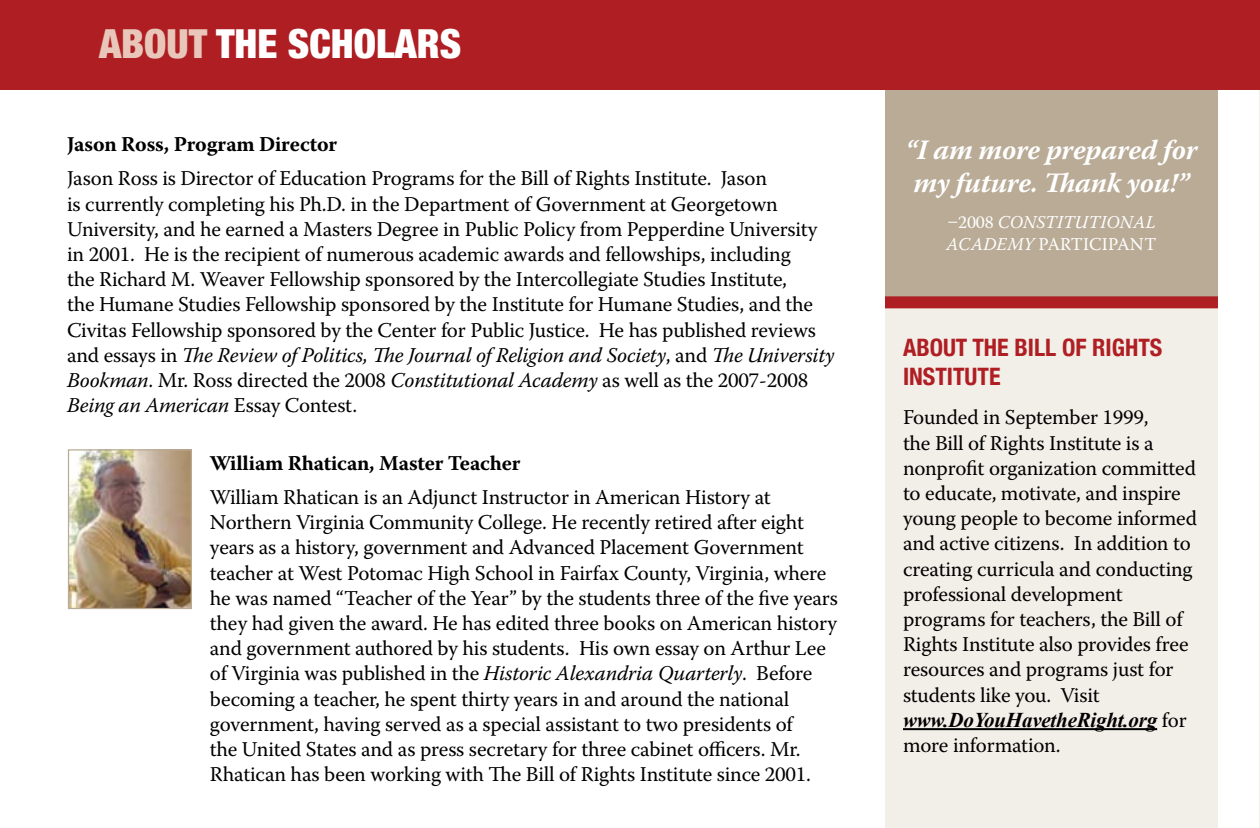
<style>
.page{position:relative;width:1260px;height:828px;background:#fff}
.page>*{position:absolute;margin:0;border:0;box-sizing:border-box;transform-origin:0 0}
.t1{font:900 condensed 40px "Helvetica Neue";color:#fff}
.t2{font:italic 700 28px/33.6px "Warnock Pro";letter-spacing:-.01em;color:#fff}
.t3{font:700 condensed 24px/28.8px "Helvetica Neue";color:#af1e23}
.t4{font:21px/25.2px "Warnock Pro";letter-spacing:-.01em;color:#000}
.t5{font:700 21px "Warnock Pro";letter-spacing:-.01em;color:#000}
.t6{font:italic 700 21px "Times New Roman";letter-spacing:-.01em;color:#000}
.t7{font:italic 18px/21.6px "Warnock Pro";letter-spacing:.02em;color:#fff}
.t8{font:18px "Warnock Pro";color:#fff}
.s1{color:#e8c7ba}
.s2{font-style:italic}
.s3{font-style:normal}
.s4{font-family:"Warnock Pro";font-weight:400;font-style:normal}
</style>
<div class="page">
<img style="left:70px;top:451px;width:120px;height:156px">
<div style="left:68px;top:449px;width:124px;height:160px;border:1px solid #b9ab96"></div>
<div style="left:885px;top:84px;width:333px;height:220px;background:#b9ab96"></div>
<div style="left:0;top:0;width:1260px;height:90px;background:#af1e23"></div>
<div style="left:885px;top:306px;width:333px;height:522px;background:#f2eee8"></div>
<hr style="left:903px;top:728px;width:254px;height:2px;background:#000">
<div style="left:885px;top:296px;width:333px;height:12px;background:#af1e23"></div>
<h1 class="t1" style="left:99px;top:20px;width:364px"><span class="s1">ABOUT</span> THE SCHOLARS</h1>
<p class="t5" style="left:67px;top:132px;width:272px">Jason Ross, Program Director</p>
<p class="t4" style="left:67px;top:166px;width:770px">Jason Ross is Director of Education Programs for the Bill of Rights Institute. Jason<br>is currently completing his Ph.D. in the Department of Government at Georgetown University, and he earned a Masters Degree in Public Policy from Pepperdine University in 2001. He is the recipient of numerous academic awards and fellowships, including<br>the Richard M. Weaver Fellowship sponsored by the Intercollegiate Studies Institute,<br>the Humane Studies Fellowship sponsored by the Institute for Humane Studies, and the Civitas Fellowship sponsored by the Center for Public Justice. He has published reviews and essays in <span class="s2">The Review of Politics, The Journal of Religion and Society</span>, and <span class="s2">The University Bookman</span>. Mr. Ross directed the 2008 <span class="s2">Constitutional Academy</span> as well as the 2007-2008<br><span class="s2">Being an American</span> Essay Contest.</p>
<p class="t5" style="left:210px;top:450px;width:312px">William Rhatican, Master Teacher</p>
<p class="t4" style="left:210px;top:484px;width:629px">William Rhatican is an Adjunct Instructor in American History at Northern Virginia Community College. He recently retired after eight years as a history, government and Advanced Placement Government teacher at West Potomac High School in Fairfax County, Virginia, where he was named “Teacher of the Year” by the students three of the five years they had given the award. He has edited three books on American history and government authored by his students. His own essay on Arthur Lee of Virginia was published in the <span class="s2">Historic Alexandria Quarterly</span>. Before becoming a teacher, he spent thirty years in and around the national government, having served as a special assistant to two presidents of<br>the United States and as press secretary for three cabinet officers. Mr.<br>Rhatican has been working with The Bill of Rights Institute since 2001.</p>
<h2 class="t2" style="left:906px;top:132px;width:293px">“I am more prepared for my future. Thank you!”</h2>
<p class="t7" style="left:947px;top:211px;width:211px"><span class="s3">–2008</span> constitutional aca</p>
<p class="t8" style="left:983px;top:233px;width:111px"><span class="s2">demy</span> participan</p>
<p class="t8" style="left:1144px;top:233px;width:14px">t</p>
<p class="t3" style="left:903px;top:333px;width:261px">ABOUT THE BILL OF RIGHTS<br>INSTITUTE</p>
<p class="t4" style="left:903px;top:405px;width:296px">Founded in September 1999,<br>the Bill of Rights Institute is a nonprofit organization committed to educate, motivate, and inspire young people to become informed and active citizens. In addition to creating curricula and conducting professional development programs for teachers, the Bill of<br>Rights Institute also provides free resources and programs just for students like you. Visit</p>
<p class="t6" style="left:903px;top:705px;width:285px">www.DoYouHavetheRight.org <span class="s4">for</span></p>
<p class="t4" style="left:903px;top:732px;width:159px">more information.</p>
</div>
